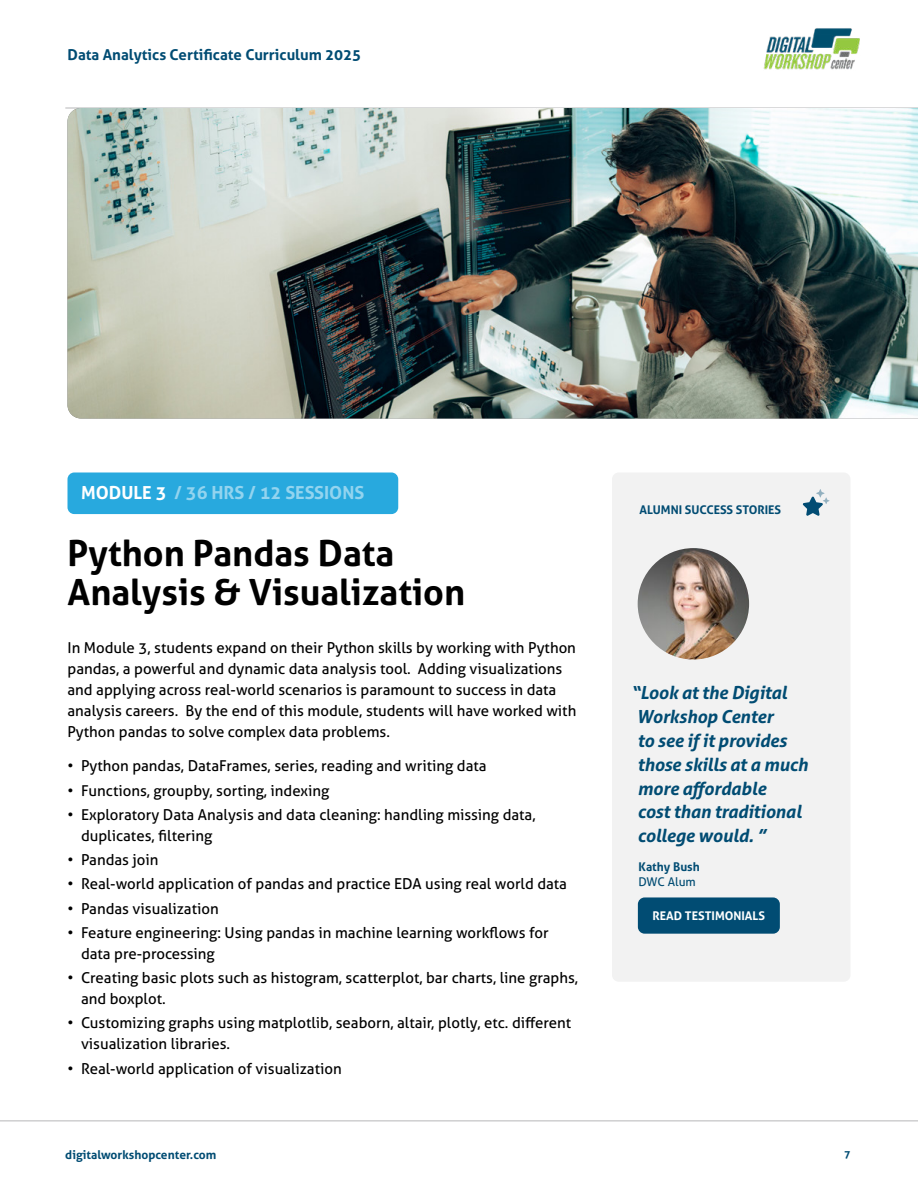
<style>
.page{position:relative;width:918px;height:1188px;background:#fff}
.page>*{position:absolute;margin:0;border:0;box-sizing:border-box;transform-origin:0 0}
.t1{font:700 36px/39px "Aller";color:#000}
.t2{font:italic 700 18px/24px "Aller";letter-spacing:-.01em;color:#014c73}
.t3{font:700 18px "Aller";color:#93d4ef}
.t4{font:15px/21px "Aller";color:#000}
.t5{font:700 15px "Aller";color:#014c73}
.t6{font:700 12px "Aller";color:#014c73}
.t7{font:700 12px "Aller";color:#fff}
.t8{font:12px "Aller";color:#014c73}
.t9{font:700 10.5px "Aller";color:#014c73}
.s1{color:#fff}
</style>
<div class="page">
<img style="left:763px;top:28px;width:97px;height:42px">
<hr style="left:0;top:1120px;width:918px;height:1px;background:#b7b7b8">
<hr style="left:65px;top:108px;width:853px;height:1px;background:#b7b7b8">
<img style="left:68px;top:108px;width:850px;height:310px">
<div style="left:612px;top:472px;width:239px;height:510px;background:#f2f2f2;border-radius:7px"></div>
<img style="left:638px;top:548px;width:111px;height:112px;border-radius:56px">
<svg style="left:803px;top:489px;width:27px;height:27px"></svg>
<div style="left:68px;top:472px;width:330px;height:42px;background:#28a9de;border-radius:7px"></div>
<div style="left:638px;top:897px;width:142px;height:37px;background:#014c73;border-radius:7px"></div>
<p class="t5" style="left:68px;top:45px;width:295px">Data Analytics Certificate Curriculum 2025</p>
<p class="t3" style="left:81px;top:482px;width:285px"><span class="s1">MODULE 3</span> / 36 HRS / 12 SESSIONS</p>
<h1 class="t1" style="left:68px;top:536px;width:399px">Python Pandas Data<br>Analysis &amp; Visualization</h1>
<p class="t4" style="left:68px;top:638px;width:510px">In Module 3, students expand on their Python skills by working with Python pandas, a powerful and dynamic data analysis tool. Adding visualizations and applying across real-world scenarios is paramount to success in data analysis careers. By the end of this module, students will have worked with Python pandas to solve complex data problems.</p>
<p class="t4" style="left:68px;top:757px;width:421px">• Python pandas, DataFrames, series, reading and writing data</p>
<p class="t4" style="left:68px;top:781px;width:263px">• Functions, groupby, sorting, indexing</p>
<p class="t4" style="left:81px;top:805px;width:456px;text-indent:-14px">• Exploratory Data Analysis and data cleaning: handling missing data, duplicates, filtering</p>
<p class="t4" style="left:68px;top:850px;width:93px">• Pandas join</p>
<p class="t4" style="left:68px;top:875px;width:501px">• Real-world application of pandas and practice EDA using real world data</p>
<p class="t4" style="left:68px;top:899px;width:153px">• Pandas visualization</p>
<p class="t4" style="left:81px;top:923px;width:469px;text-indent:-14px">• Feature engineering: Using pandas in machine learning workflows for data pre-processing</p>
<p class="t4" style="left:81px;top:968px;width:499px;text-indent:-14px">• Creating basic plots such as histogram, scatterplot, bar charts, line graphs, and boxplot.</p>
<p class="t4" style="left:81px;top:1014px;width:492px;text-indent:-14px">• Customizing graphs using matplotlib, seaborn, altair, plotly, etc. different visualization libraries.</p>
<p class="t4" style="left:68px;top:1059px;width:276px">• Real-world application of visualization</p>
<p class="t6" style="left:640px;top:502px;width:143px">ALUMNI SUCCESS STORIES</p>
<p class="t2" style="left:637px;top:682px;width:173px;text-indent:-5px">“Look at the Digital<br>Workshop Center<br>to see if it provides those skills at a much more affordable<br>cost than traditional college would. ”</p>
<p class="t6" style="left:639px;top:861px;width:63px">Kathy Bush</p>
<p class="t8" style="left:638px;top:876px;width:59px">DWC Alum</p>
<p class="t7" style="left:653px;top:908px;width:114px">READ TESTIMONIALS</p>
<p class="t6" style="left:65px;top:1149px;width:153px">digitalworkshopcenter.com</p>
<p class="t9" style="left:844px;top:1148px;width:8px">7</p>
</div>
